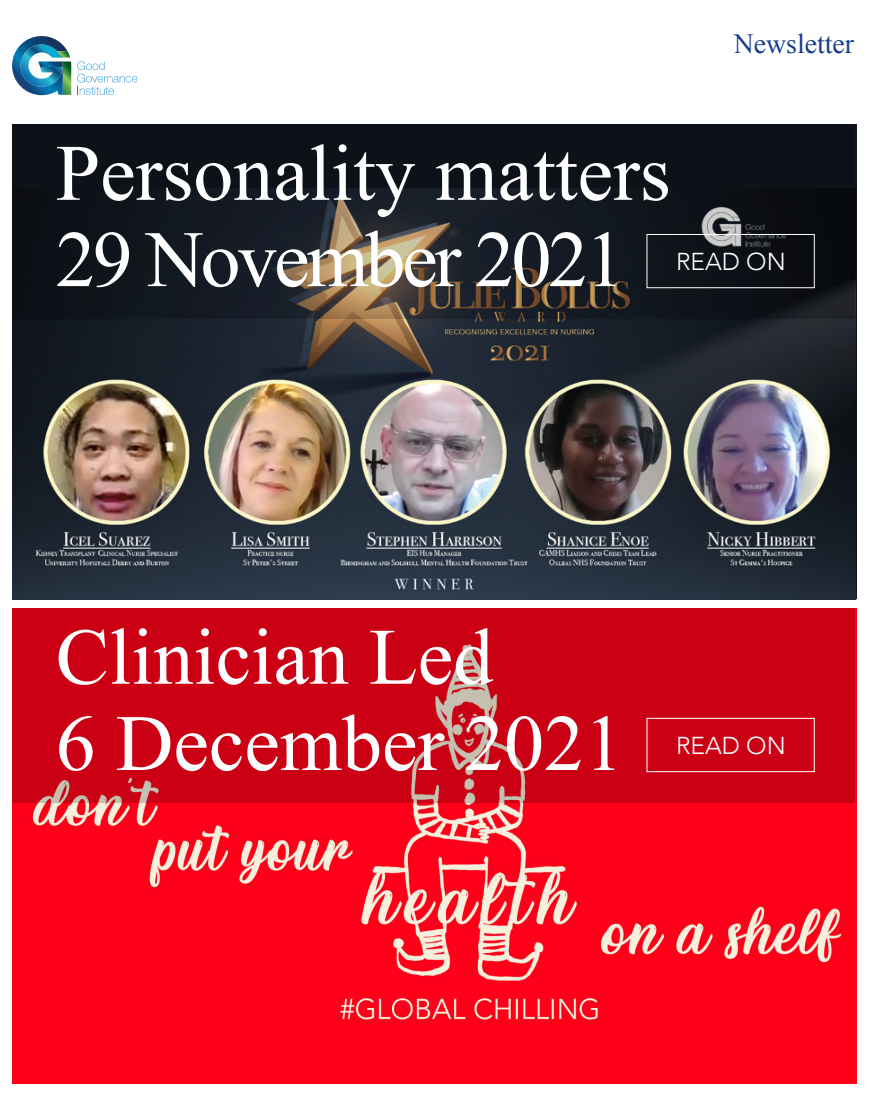
<style>
.page{position:relative;width:869px;height:1099px;background:#fff}
.page>*{position:absolute;margin:0;border:0;box-sizing:border-box;transform-origin:0 0}
.t1{font:79.88px "Times New Roman";color:#fff}
.t2{font:79.88px "Times New Roman";letter-spacing:-.04em;color:#fff}
.t3{font:27.75px "Times New Roman";color:#163d8a}
.t4{font:300 24.5px "Avenir";color:#fff}
</style>
<div class="page">
<svg style="left:77px;top:61px;width:60px;height:34px"></svg>
<svg style="left:12px;top:36px;width:59px;height:59px"></svg>
<img style="left:13px;top:188px;width:843px;height:411px">
<svg style="left:12px;top:124px;width:841px;height:195px;fill:#0e141a"></svg>
<div style="left:646px;top:234px;width:168px;height:54px;border:1px solid #fff"></div>
<img style="left:12px;top:630px;width:844px;height:452px">
<div style="left:12px;top:608px;width:841px;height:195px;background:#cc0014"></div>
<div style="left:646px;top:718px;width:168px;height:54px;border:1px solid #fff"></div>
<p class="t3" style="left:733px;top:25px;width:122px">Newsletter</p>
<p class="t1" style="left:56px;top:119px;width:616px">Personality matters</p>
<p class="t2" style="left:56px;top:206px;width:570px">29 November 2021</p>
<p class="t4" style="left:675px;top:247px;width:111px">READ ON</p>
<p class="t1" style="left:56px;top:603px;width:438px">Clinician Led</p>
<p class="t1" style="left:56px;top:689px;width:569px">6 December 2021</p>
<p class="t4" style="left:675px;top:730px;width:111px">READ ON</p>
</div>
